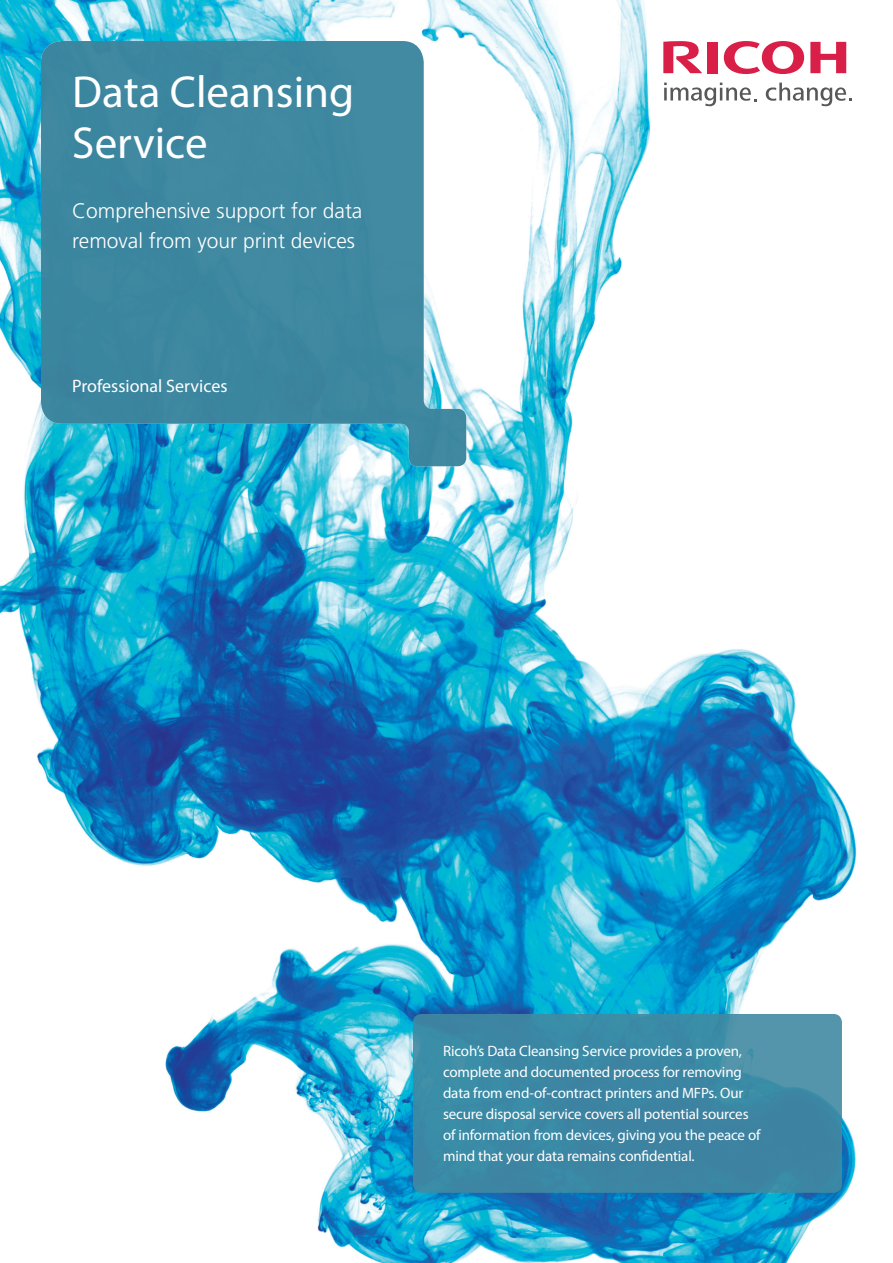
<style>
.page{position:relative;width:893px;height:1263px;background:#fff}
.page>*{position:absolute;margin:0;border:0;box-sizing:border-box;transform-origin:0 0}
.t1{font:45px/51px "Myriad Pro";color:#fff}
.t2{font:300 21px/30px "Frutiger LT";color:#fff}
.t3{font:18px "Myriad Pro";color:#fff}
.t4{font:15px/21px "Myriad Pro";letter-spacing:-.01em;color:#fff}
</style>
<div class="page">
<img style="left:0;top:0;width:857px;height:1263px">
<svg style="left:41px;top:41px;width:425px;height:425px;fill:#3e88a0"></svg>
<svg style="left:724px;top:41px;width:80px;height:33px"></svg>
<svg style="left:810px;top:42px;width:36px;height:31px"></svg>
<div style="left:707px;top:42px;width:11px;height:31px;background:#d91e47"></div>
<svg style="left:663px;top:41px;width:39px;height:32px"></svg>
<svg style="left:664px;top:83px;width:93px;height:24px"></svg>
<svg style="left:766px;top:83px;width:86px;height:24px"></svg>
<div style="left:413px;top:1014px;width:429px;height:179px;background:#418aa2;border-radius:9px"></div>
<p class="t1" style="left:72px;top:66px;width:284px">Data Cleansing<br>Service</p>
<p class="t2" style="left:72px;top:196px;width:292px">Comprehensive support for data removal from your print devices</p>
<p class="t3" style="left:72px;top:375px;width:157px">Professional Services</p>
<p class="t4" style="left:443px;top:1040px;width:319px">Ricoh’s Data Cleansing Service provides a proven, complete and documented process for removing data from end-of-contract printers and MFPs. Our secure disposal service covers all potential sources of information from devices, giving you the peace of mind that your data remains confidential.</p>
</div>
